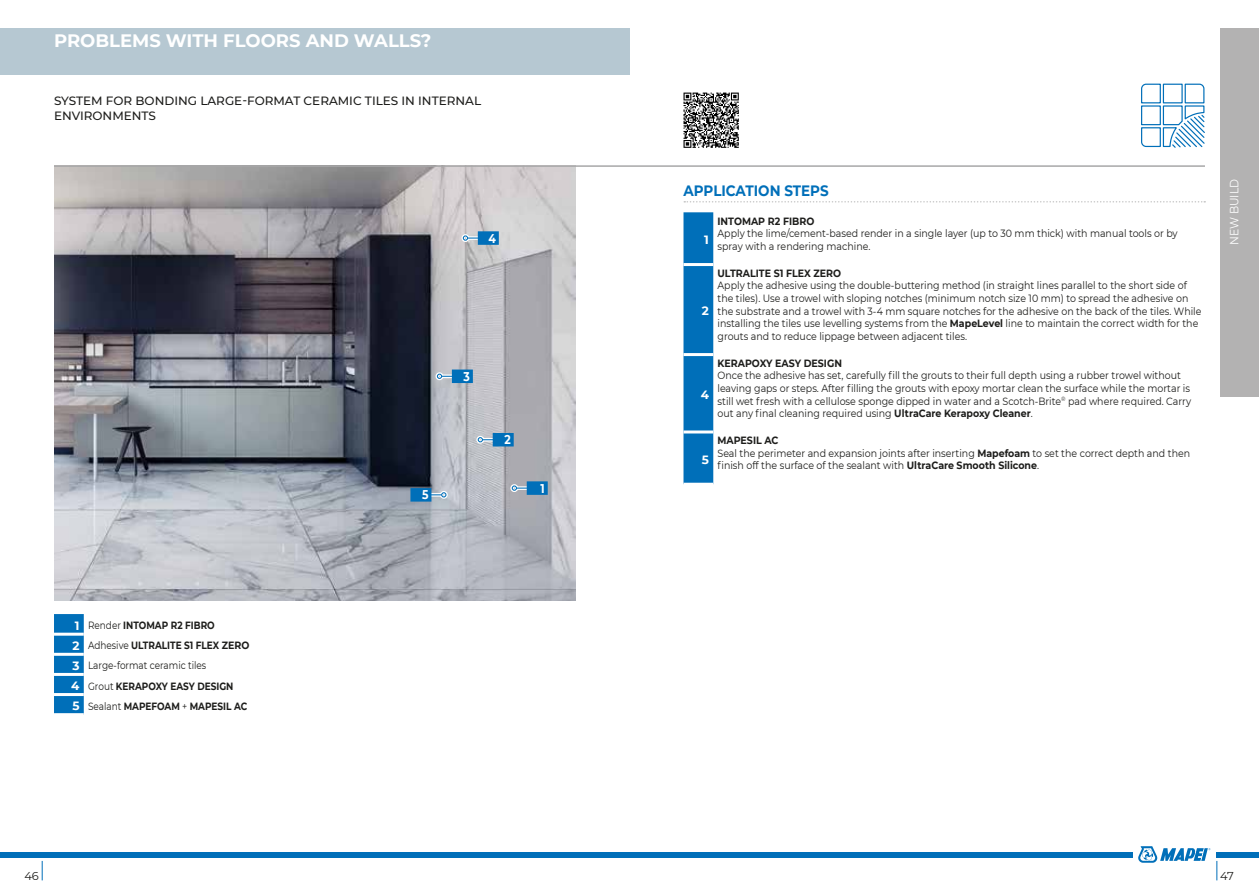
<style>
.page{position:relative;width:1259px;height:893px;background:#fff}
.page>*{position:absolute;margin:0;border:0;box-sizing:border-box;transform-origin:0 0}
.t1{font:700 18px "Montserrat";color:#fff}
.t2{font:700 15px "Montserrat";color:#006fb9;scale:.9 1}
.t3{font:700 12.75px "Montserrat";color:#fff;scale:.85 1}
.t4{font:500 12px/14.4px "Montserrat";color:#1d1d1b}
.t5{font:12px "Montserrat";color:#fff;scale:.9 1}
.t6{font:700 12px "Montserrat";color:#fff}
.t7{font:11.4px "Montserrat";color:#1d1d1b}
.t8{font:10.5px/12.6px "Montserrat";color:#1d1d1b;scale:.9 1}
.t9{font:700 10.5px/20.1px "Montserrat";color:#1d1d1b;scale:.85 1}
.t10{font:700 10.5px "Montserrat";color:#1d1d1b;scale:.9 1}
.s1{font-size:12px;color:#fff}
.s2{font-weight:400}
.s3{font-weight:700}
</style>
<div class="page">
<img style="left:54px;top:167px;width:521px;height:434px">
<hr style="left:54px;top:165px;width:1151px;height:2px;background:#a7a7a8">
<svg style="left:1216px;top:861px;width:1px;height:19px"></svg>
<svg style="left:684px;top:201px;width:521px;height:2px"></svg>
<svg style="left:683px;top:93px;width:56px;height:55px"></svg>
<div style="left:683px;top:212px;width:30px;height:271px;background:#006fb9"></div>
<hr style="left:683px;top:263px;width:30px;height:3px;background:#fff">
<hr style="left:683px;top:353px;width:30px;height:3px;background:#fff">
<hr style="left:683px;top:430px;width:30px;height:3px;background:#fff">
<svg style="left:1138px;top:846px;width:72px;height:17px"></svg>
<div style="left:0;top:852px;width:1132px;height:5px;background:#006fb9"></div>
<div style="left:1216px;top:852px;width:43px;height:5px;background:#006fb9"></div>
<svg style="left:42px;top:861px;width:1px;height:19px"></svg>
<div style="left:0;top:28px;width:629px;height:46px;background:#b6c8d2"></div>
<svg style="left:54px;top:614px;width:30px;height:99px;background:#0371b9"></svg>
<hr style="left:54px;top:633px;width:30px;height:3px;background:#fff">
<hr style="left:54px;top:653px;width:30px;height:3px;background:#fff">
<hr style="left:54px;top:673px;width:30px;height:3px;background:#fff">
<hr style="left:54px;top:693px;width:30px;height:3px;background:#fff">
<svg style="left:410px;top:488px;width:38px;height:14px"></svg>
<svg style="left:509px;top:481px;width:39px;height:14px"></svg>
<svg style="left:475px;top:433px;width:39px;height:13px"></svg>
<svg style="left:435px;top:370px;width:38px;height:13px"></svg>
<svg style="left:461px;top:231px;width:38px;height:14px"></svg>
<div style="left:1220px;top:28px;width:39px;height:368px;background:#b3b2b2"></div>
<svg style="left:1141px;top:83px;width:64px;height:65px"></svg>
<h1 class="t1" style="left:54px;top:27px;width:379px">PROBLEMS WITH FLOORS AND WALLS?</h1>
<p class="t4" style="left:54px;top:93px;width:429px">SYSTEM FOR BONDING LARGE-FORMAT CERAMIC TILES IN INTERNAL<br>ENVIRONMENTS</p>
<p class="t3" style="left:488px;top:229px;width:10px">4</p>
<p class="t9" style="left:71px;top:615px;width:211px;text-indent:4px"><span class="s1">1</span> <span class="s2">Render</span> INTOMAP R2 FIBRO<br><span class="s1">2</span> <span class="s2">Adhesive</span> ULTRALITE S1 FLEX ZERO<br><span class="s1">3</span> <span class="s2">Large-format ceramic tiles<br></span><span class="s1">4</span> <span class="s2">Grout</span> KERAPOXY EASY DESIGN<br><span class="s1">5</span> <span class="s2">Sealant</span> MAPEFOAM <span class="s2">+</span> MAPESIL AC</p>
<p class="t3" style="left:422px;top:486px;width:9px">5</p>
<p class="t3" style="left:463px;top:367px;width:9px">3</p>
<p class="t3" style="left:504px;top:430px;width:9px">2</p>
<p class="t3" style="left:540px;top:479px;width:6px">1</p>
<p class="t7" style="left:24px;top:868px;width:16px">46</p>
<h2 class="t2" style="left:683px;top:180px;width:163px">APPLICATION STEPS</h2>
<p class="t6" style="left:704px;top:231px;width:6px">1</p>
<p class="t10" style="left:717px;top:213px;width:109px">INTOMAP R2 FIBRO</p>
<p class="t8" style="left:717px;top:227px;width:513px">Apply the lime/cement-based render in a single layer (up to 30 mm thick) with manual tools or by spray with a rendering machine.</p>
<p class="t6" style="left:702px;top:302px;width:9px">2</p>
<p class="t6" style="left:701px;top:386px;width:10px">4</p>
<p class="t6" style="left:702px;top:451px;width:9px">5</p>
<p class="t10" style="left:717px;top:266px;width:139px">ULTRALITE S1 FLEX ZERO</p>
<p class="t8" style="left:717px;top:279px;width:539px">Apply the adhesive using the double-buttering method (in straight lines parallel to the short side of the tiles). Use a trowel with sloping notches (minimum notch size 10 mm) to spread the adhesive on the substrate and a trowel with 3-4 mm square notches for the adhesive on the back of the tiles. While installing the tiles use levelling systems from the <span class="s3">MapeLevel</span> line to maintain the correct width for the grouts and to reduce lippage between adjacent tiles.</p>
<p class="t10" style="left:717px;top:356px;width:140px">KERAPOXY EASY DESIGN</p>
<p class="t8" style="left:717px;top:369px;width:528px">Once the adhesive has set, carefully fill the grouts to their full depth using a rubber trowel without leaving gaps or steps. After filling the grouts with epoxy mortar clean the surface while the mortar is still wet fresh with a cellulose sponge dipped in water and a Scotch-Brite<sup>®</sup> pad where required. Carry out any final cleaning required using <span class="s3">UltraCare Kerapoxy Cleaner</span>.</p>
<p class="t8" style="left:717px;top:434px;width:527px"><span class="s3">MAPESIL AC<br></span>Seal the perimeter and expansion joints after inserting <span class="s3">Mapefoam</span> to set the correct depth and then finish off the surface of the sealant with <span class="s3">UltraCare Smooth Silicone</span>.</p>
<p class="t5" style="left:1226px;top:245px;width:75px;rotate:-90deg">NEW BUILD</p>
<p class="t7" style="left:1220px;top:868px;width:15px">47</p>
</div>
